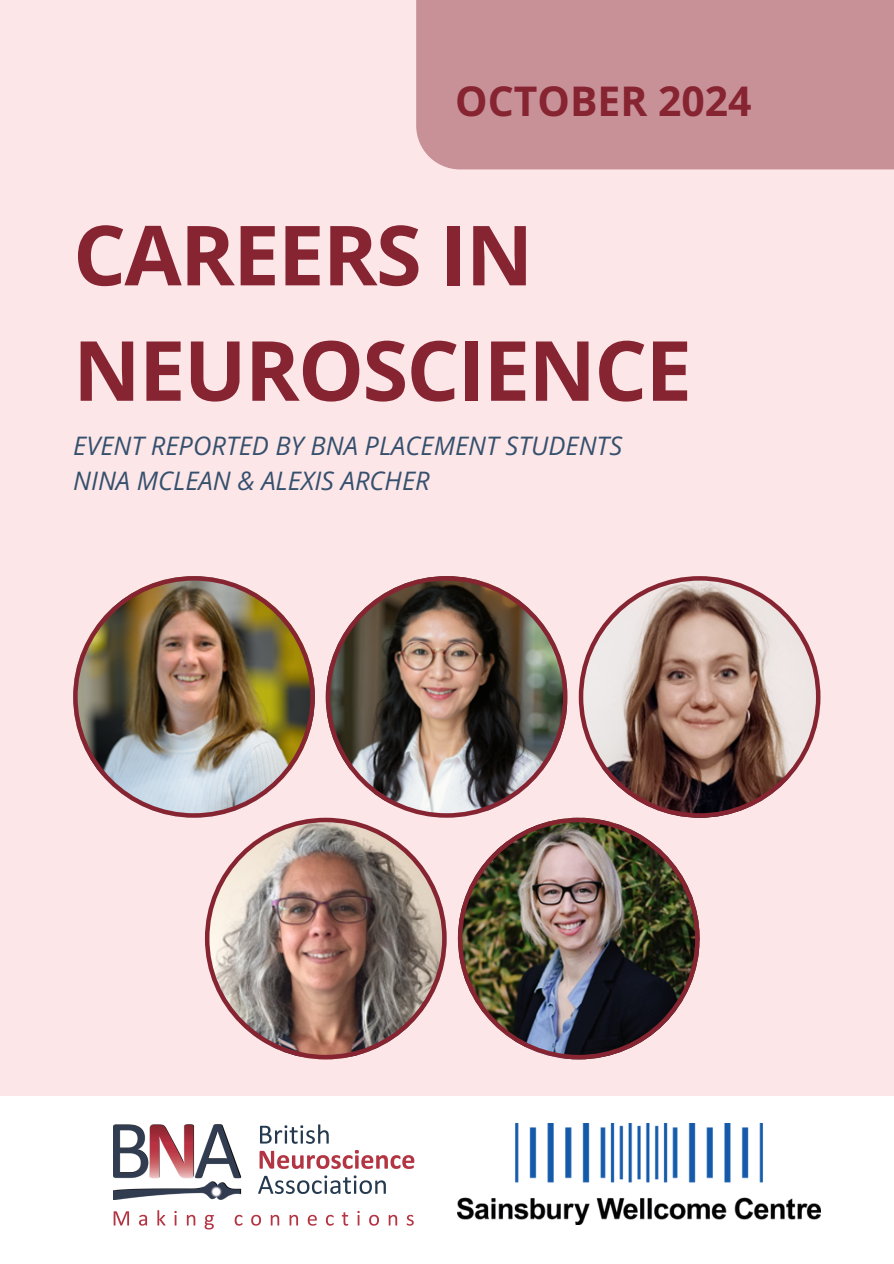
<style>
.page{position:relative;width:894px;height:1264px;background:#fff}
.page>*{position:absolute;margin:0;border:0;box-sizing:border-box;transform-origin:0 0}
.t1{font:700 82.95px/115.4px "Open Sans";letter-spacing:-.02em;color:#862431}
.t2{font:700 40.8px "Open Sans";color:#862431}
.t3{font:italic 25.5px "Open Sans";color:#35506d}
</style>
<div class="page">
<div style="left:0;top:0;width:893px;height:1263px;background:#fce6e8"></div>
<div style="left:0;top:1096px;width:893px;height:167px;background:#fff"></div>
<img style="left:114px;top:1124px;width:128px;height:75px">
<svg style="left:114px;top:1211px;width:15px;height:14px"></svg>
<svg style="left:139px;top:1214px;width:8px;height:11px"></svg>
<svg style="left:157px;top:1210px;width:8px;height:15px"></svg>
<svg style="left:174px;top:1210px;width:3px;height:15px"></svg>
<svg style="left:187px;top:1214px;width:8px;height:11px"></svg>
<svg style="left:204px;top:1214px;width:10px;height:15px"></svg>
<svg style="left:234px;top:1214px;width:8px;height:11px"></svg>
<svg style="left:251px;top:1214px;width:10px;height:11px"></svg>
<svg style="left:271px;top:1214px;width:8px;height:11px"></svg>
<svg style="left:289px;top:1214px;width:9px;height:11px"></svg>
<svg style="left:307px;top:1214px;width:10px;height:11px"></svg>
<svg style="left:326px;top:1214px;width:7px;height:11px"></svg>
<svg style="left:342px;top:1212px;width:6px;height:13px"></svg>
<svg style="left:357px;top:1210px;width:2px;height:15px"></svg>
<svg style="left:369px;top:1214px;width:10px;height:11px"></svg>
<svg style="left:388px;top:1214px;width:9px;height:11px"></svg>
<svg style="left:406px;top:1214px;width:7px;height:11px"></svg>
<svg style="left:260px;top:1124px;width:68px;height:19px"></svg>
<svg style="left:259px;top:1150px;width:155px;height:18px"></svg>
<svg style="left:258px;top:1175px;width:128px;height:18px"></svg>
<img style="left:458px;top:1123px;width:362px;height:101px">
<img style="left:73px;top:576px;width:242px;height:241px">
<svg style="left:578px;top:576px;width:242px;height:241px"></svg>
<img style="left:326px;top:576px;width:241px;height:241px">
<img style="left:205px;top:817px;width:241px;height:242px">
<img style="left:458px;top:817px;width:241px;height:242px">
<div style="left:416px;top:0;width:477px;height:169px;background:#c89097"></div>
<p class="t2" style="left:455px;top:73px;width:298px">OCTOBER 2024</p>
<p class="t1" style="left:73px;top:195px;width:620px">CAREERS IN<br>NEUROSCIENCE</p>
<p class="t3" style="left:73px;top:428px;width:550px">EVENT REPORTED BY BNA PLACEMENT STUDENTS</p>
<p class="t3" style="left:73px;top:463px;width:358px">NINA MCLEAN &amp; ALEXIS ARCHER</p>
</div>
